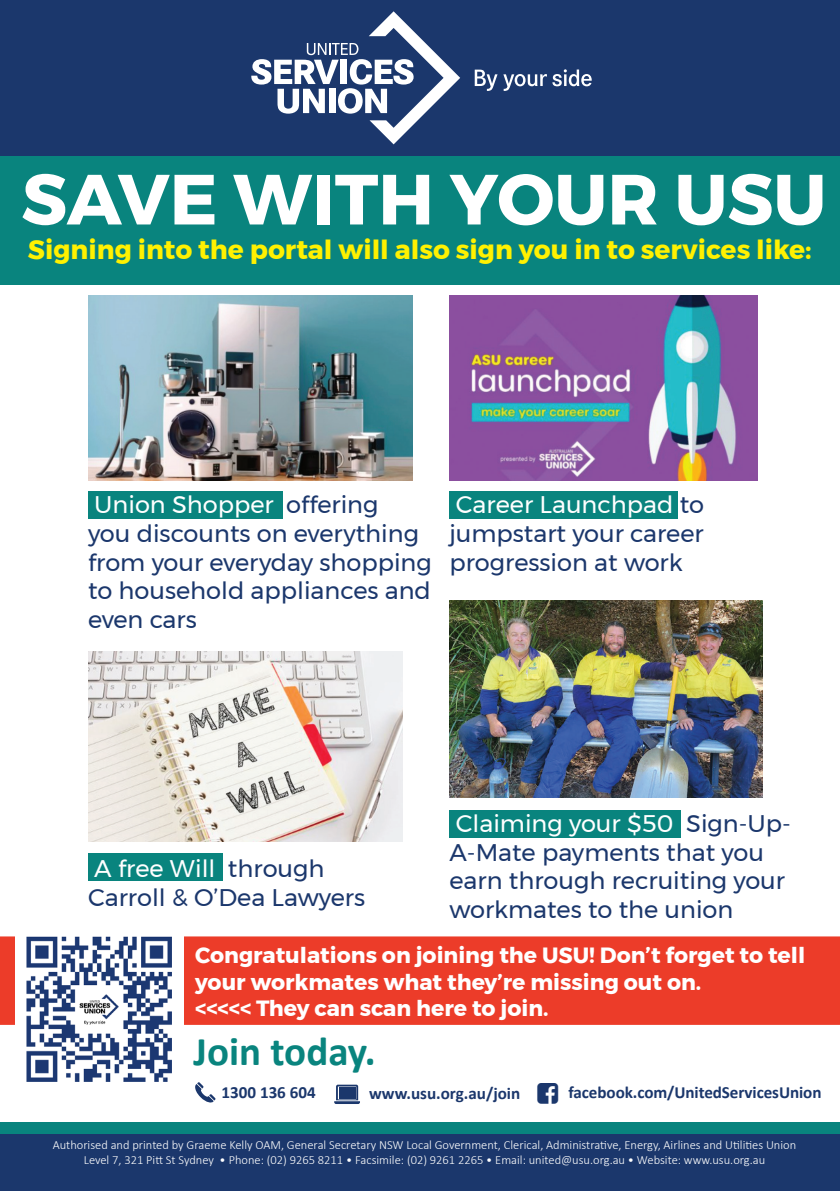
<style>
.page{position:relative;width:840px;height:1191px;background:#fff}
.page>*{position:absolute;margin:0;border:0;box-sizing:border-box;transform-origin:0 0}
.t1{font:700 70.8px "Montserrat";color:#fff}
.t2{font:700 41px "Calibri";color:#09847e}
.t3{font:700 26.6px "Montserrat";color:#fff101}
.t4{font:24px/28.8px "Montserrat";color:#1b376c}
.subheads{font:700 22px/26.4px "Montserrat";color:#fff}
.t5{font:700 17px "Calibri";letter-spacing:-.005em;color:#1b376c}
.t6{font:300 12.4px/15px "Calibri";color:#fff;text-align:center}
.s1{color:#fff}
</style>
<div class="page">
<div style="left:88px;top:853px;width:134px;height:28px;background:#09847e"></div>
<img style="left:449px;top:600px;width:313px;height:197px">
<div style="left:0;top:156px;width:839px;height:128px;background:#09847e"></div>
<div style="left:0;top:0;width:839px;height:156px;background:#1b376c"></div>
<svg style="left:251px;top:11px;width:209px;height:133px"></svg>
<svg style="left:474px;top:69px;width:117px;height:22px"></svg>
<div style="left:0;top:1133px;width:839px;height:58px;background:#1b376c"></div>
<div style="left:0;top:1122px;width:839px;height:12px;background:#09847e"></div>
<svg style="left:334px;top:1084px;width:26px;height:20px"></svg>
<div style="left:338px;top:1087px;width:17px;height:11px;background:#1b376c"></div>
<svg style="left:195px;top:1082px;width:20px;height:21px"></svg>
<div style="left:0;top:936px;width:839px;height:89px;background:#ec3c29"></div>
<img style="left:88px;top:296px;width:324px;height:184px">
<img style="left:88px;top:652px;width:314px;height:189px">
<img style="left:449px;top:296px;width:308px;height:184px">
<div style="left:88px;top:491px;width:194px;height:27px;background:#09847e"></div>
<div style="left:449px;top:491px;width:229px;height:27px;background:#09847e"></div>
<div style="left:449px;top:810px;width:231px;height:28px;background:#09847e"></div>
<img style="left:16px;top:936px;width:167px;height:146px">
<p class="t1" style="left:21px;top:142px;width:806px">SAVE WITH YOUR USU</p>
<p class="t3" style="left:28px;top:228px;width:784px">Signing into the portal will also sign you in to services like:</p>
<p class="t4" style="left:88px;top:490px;width:345px"><span class="s1">Union Shopper</span> offering<br>you discounts on everything from your everyday shopping to household appliances and even cars</p>
<p class="t4" style="left:449px;top:490px;width:256px;text-align:justify"><span class="s1">Career Launchpad</span> to jumpstart your career progression at work</p>
<p class="t4" style="left:449px;top:808px;width:343px"><span class="s1">Claiming your $50</span> Sign-Up-<br>A-Mate payments that you earn through recruiting your workmates to the union</p>
<p class="t4" style="left:88px;top:854px;width:278px"><span class="s1">A free Will</span> through<br>Carroll &amp; O’Dea Lawyers</p>
<p class="subheads" style="left:195px;top:942px;width:611px">Congratulations on joining the USU! Don’t forget to tell your workmates what they’re missing out on.<br>&lt;&lt;&lt;&lt;&lt; They can scan here to join.</p>
<p class="t2" style="left:193px;top:1026px;width:183px">Join today.</p>
<p class="t5" style="left:221px;top:1081px;width:96px">1300 136 604</p>
<p class="t5" style="left:369px;top:1082px;width:153px">www.usu.org.au/join</p>
<p class="t5" style="left:568px;top:1082px;width:254px">facebook.com/UnitedServicesUnion</p>
<p class="t6" style="left:53px;top:1137px;width:744px">Authorised and printed by Graeme Kelly OAM, General Secretary NSW Local Government, Clerical, Administrative, Energy, Airlines and Utilities Union<br>Level 7, 321 Pitt St Sydney • Phone: (02) 9265 8211 • Facsimile: (02) 9261 2265 • Email: united@usu.org.au • Website: www.usu.org.au</p>
</div>
